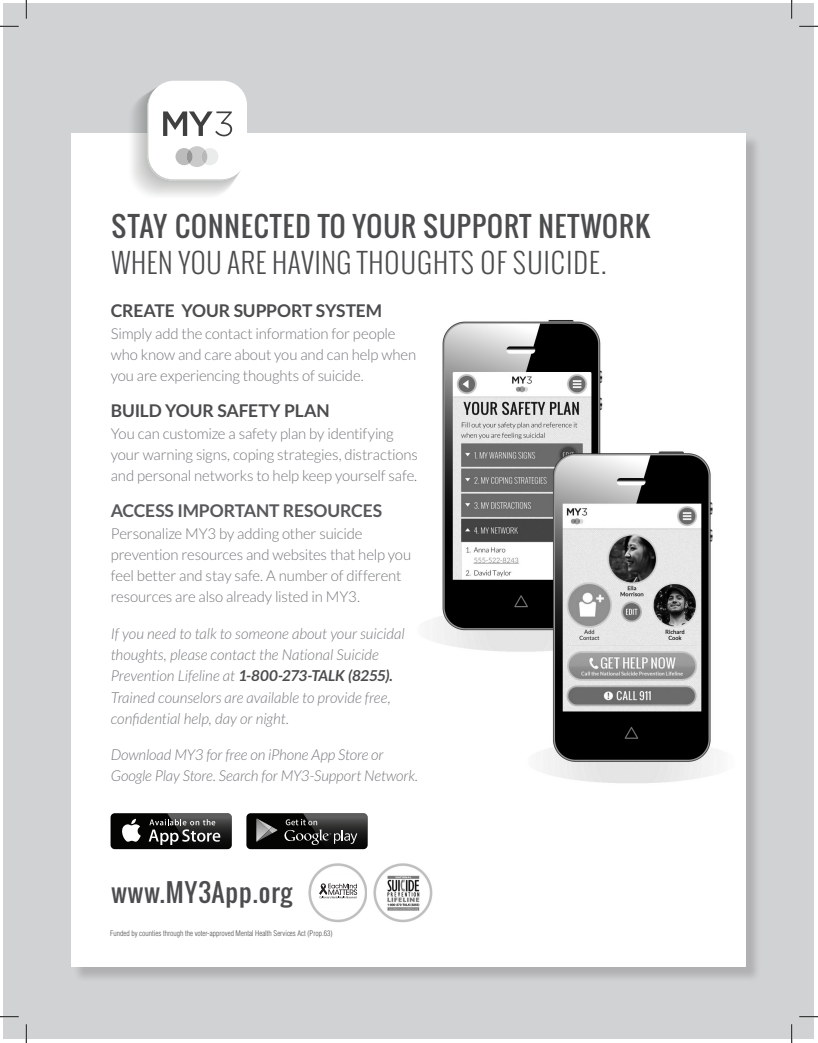
<style>
.page{position:relative;width:818px;height:1043px;background:#fff}
.page>*{position:absolute;margin:0;border:0;box-sizing:border-box;transform-origin:0 0}
.t1{font:300 27.5px "Oswald";letter-spacing:.04em;color:#4b4c4d}
.t2{font:27.5px "Oswald";letter-spacing:.04em;color:#4b4c4d}
.t3{font:25px "Oswald";letter-spacing:.04em;color:#4b4c4d}
.t4{font:700 17.5px "Lato";letter-spacing:-.005em;color:#4b4c4d}
.t5{font:700 17.5px "Lato";letter-spacing:-.005em;color:#57585a}
.t6{font:300 15px/21.2px "Lato";letter-spacing:-.01em;color:#76787b}
.t7{font:italic 300 15px/21.2px "Lato";letter-spacing:-.005em;color:#76787b}
.t8{font:300 condensed 7.5px "Helvetica LT Std";color:#4b4c4d}
.s1{color:#6c6d70}
.s2{font-weight:700;color:#4b4c4d}
</style>
<div class="page">
<div style="left:4px;top:4px;width:810px;height:1035px;background:#d1d2d4"></div>
<div style="left:73px;top:135px;width:687px;height:847px;background:#231f20;opacity:.19"></div>
<div style="left:71px;top:133px;width:674px;height:833px;background:#fff"></div>
<svg style="left:132px;top:82px;width:114px;height:114px"></svg>
<svg style="left:246px;top:813px;width:121px;height:36px"></svg>
<div style="left:247px;top:814px;width:120px;height:34px;background:#040503;border-radius:3px"></div>
<svg style="left:284px;top:813px;width:83px;height:36px"></svg>
<svg style="left:256px;top:818px;width:21px;height:23px"></svg>
<svg style="left:110px;top:813px;width:122px;height:36px"></svg>
<div style="left:111px;top:814px;width:120px;height:34px;background:#040503;border-radius:3px"></div>
<svg style="left:122px;top:818px;width:19px;height:23px"></svg>
<svg style="left:149px;top:813px;width:83px;height:36px"></svg>
<img style="left:308px;top:863px;width:59px;height:60px">
<img style="left:373px;top:863px;width:60px;height:60px">
<img style="left:427px;top:320px;width:293px;height:463px">
<div style="left:319px;top:875px;width:38px;height:35px;background:#fff"></div>
<svg style="left:319px;top:883px;width:38px;height:15px"></svg>
<svg style="left:0;top:25px;width:19px;height:2px"></svg>
<svg style="left:799px;top:25px;width:19px;height:2px"></svg>
<svg style="left:0;top:1015px;width:19px;height:2px"></svg>
<svg style="left:799px;top:1016px;width:19px;height:1px"></svg>
<svg style="left:25px;top:0;width:2px;height:19px"></svg>
<svg style="left:25px;top:1024px;width:2px;height:18px"></svg>
<svg style="left:790px;top:0;width:2px;height:19px"></svg>
<svg style="left:791px;top:1024px;width:1px;height:18px"></svg>
<h1 class="t2" style="left:111px;top:205px;width:540px">STAY CONNECTED TO YOUR SUPPORT NETWORK</h1>
<h1 class="t1" style="left:111px;top:244px;width:496px">WHEN YOU ARE HAVING THOUGHTS OF SUICIDE.</h1>
<p class="t4" style="left:111px;top:301px;width:273px">CREATE YOUR SUPPORT SYSTEM</p>
<p class="t6" style="left:111px;top:322px;width:307px">Simply add the contact information for people who know and care about you and can help when you are experiencing thoughts of suicide.</p>
<p class="t4" style="left:111px;top:401px;width:220px">BUILD YOUR SAFETY PLAN</p>
<p class="t6" style="left:111px;top:422px;width:308px">You can customize a safety plan by identifying your warning signs, coping strategies, distractions and personal networks to help keep yourself safe<span class="s1">.</span></p>
<p class="t5" style="left:111px;top:501px;width:273px">ACCESS IMPORTANT RESOURCES</p>
<p class="t6" style="left:111px;top:522px;width:302px">Personalize MY3 by adding other suicide prevention resources and websites that help you feel better and stay safe. A number of different resources are also already listed in MY3.</p>
<p class="t7" style="left:111px;top:623px;width:295px">If you need to talk to someone about your suicidal thoughts, please contact the National Suicide Prevention Lifeline at <span class="s2">1-800-273-TALK (8255).<br></span>Trained counselors are available to provide free, confidential help, day or night.</p>
<p class="t7" style="left:111px;top:744px;width:309px">Download MY3 for free on iPhone App Store or<br>Google Play Store. Search for MY3-Support Network.</p>
<h2 class="t3" style="left:111px;top:873px;width:182px">www.MY3App.org</h2>
<p class="t8" style="left:110px;top:928px;width:224px">Funded by counties through the voter-approved Mental Health Services Act (Prop.63)</p>
</div>
